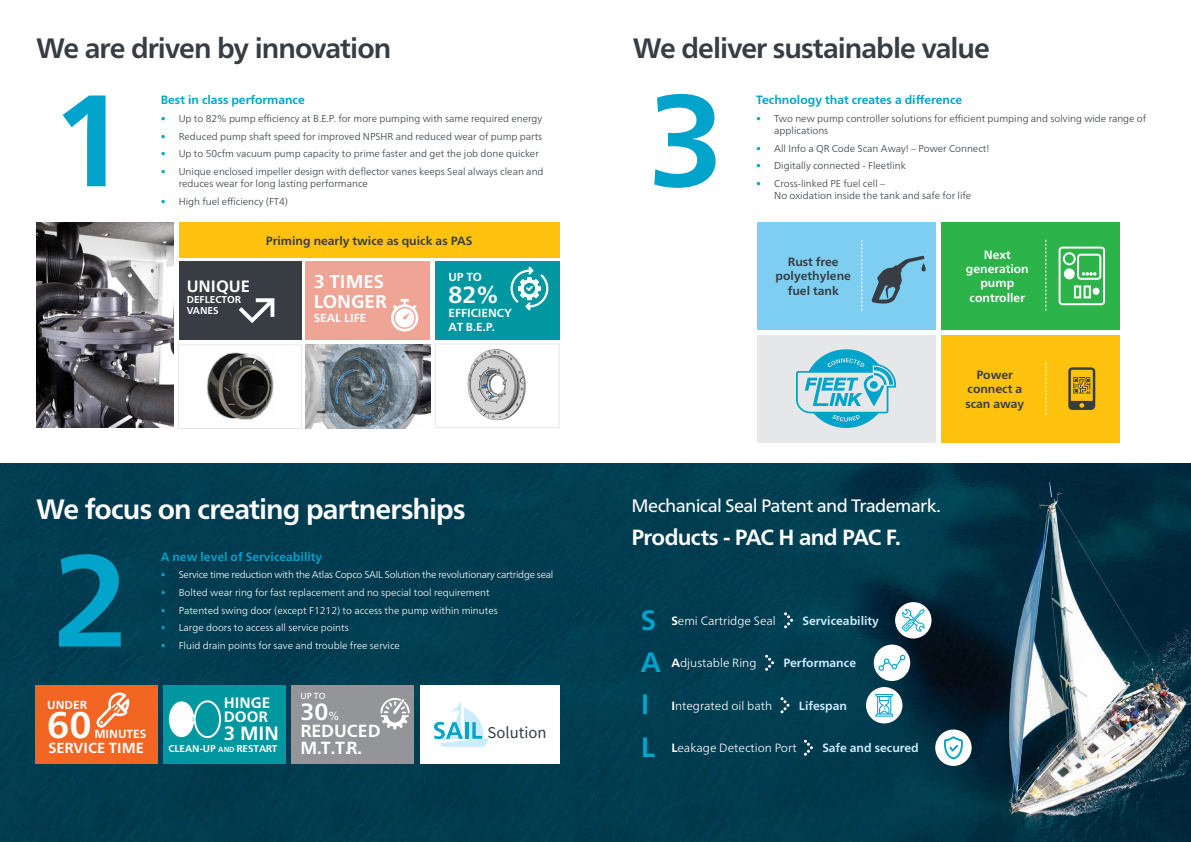
<style>
.page{position:relative;width:1191px;height:842px;background:#fff}
.page>*{position:absolute;margin:0;border:0;box-sizing:border-box;transform-origin:0 0}
.t1{font:700 130px "Neue Frutiger World";color:#00a3c9}
.t2{font:700 37.1px "Neue Frutiger World";color:#fff}
.t3{font:700 28px "Neue Frutiger World";letter-spacing:-.035em;color:#373d42}
.t4{font:700 28px "Neue Frutiger World";letter-spacing:-.03em;color:#fff}
.t5{font:700 28px/42.3px "Neue Frutiger World";color:#00a3c9}
.t6{font:700 23.4px "Neue Frutiger World";color:#fff}
.t7{font:700 22px "Neue Frutiger World";letter-spacing:-.03em;color:#fff}
.t8{font:700 19.3px "Neue Frutiger World";color:#fff}
.t9{font:700 18.6px/19.5px "Neue Frutiger World";color:#fff}
.t10{font:18px "Neue Frutiger World";letter-spacing:-.035em;color:#fff}
.t11{font:700 17.6px/17.2px "Neue Frutiger World";color:#fff}
.t12{font:16.6px "Source Sans Pro";color:#373d42}
.t13{font:700 16.4px "Neue Frutiger World";color:#fff}
.t14{font:700 15.1px/14.2px "Neue Frutiger World";color:#fff}
.t15{font:700 14.6px "Neue Frutiger World";color:#fff}
.t16{font:700 12px "Neue Frutiger World";color:#00a3c9}
.t17{font:700 12px/14.4px "Neue Frutiger World";color:#373d42;text-align:center}
.t18{font:300 12px "Neue Frutiger World";color:#fff}
.t19{font:700 12px "Neue Frutiger World";color:#ccecfc}
.t20{font:700 12px/14.4px "Neue Frutiger World";color:#fff;text-align:center}
.t21{font:700 11.7px/14.1px "Neue Frutiger World";color:#fff}
.t22{font:300 10px/12px "Neue Frutiger World";color:#373d42}
.t23{font:300 10px "Neue Frutiger World";color:#fff}
.t24{font:300 10px "Neue Frutiger World";letter-spacing:-.025em;color:#fff}
.t25{font:700 9.9px/11.2px "Neue Frutiger World";color:#fff}
.t26{font:8.8px "Neue Frutiger World";color:#fff}
.s1{color:#00a3c9}
.s2{font-size:7.4px}
.s3{font-weight:400;font-size:11.7px}
.s4{font-weight:700}
</style>
<div class="page">
<img style="left:36px;top:222px;width:138px;height:206px">
<img style="left:0;top:464px;width:1191px;height:378px">
<div style="left:420px;top:686px;width:139px;height:78px;background:#fff"></div>
<svg style="left:434px;top:702px;width:54px;height:45px"></svg>
<div style="left:36px;top:686px;width:122px;height:78px;background:#f26522"></div>
<svg style="left:96px;top:693px;width:33px;height:35px"></svg>
<div style="left:163px;top:686px;width:123px;height:78px;background:#0097a0"></div>
<div style="left:169px;top:701px;width:25px;height:36px;background:#fff;border-radius:50%"></div>
<svg style="left:192px;top:700px;width:29px;height:38px"></svg>
<div style="left:179px;top:222px;width:380px;height:36px;background:#ffc20e"></div>
<img style="left:207px;top:352px;width:67px;height:68px">
<div style="left:178px;top:345px;width:124px;height:84px;border:1px solid #e6e7e8"></div>
<img style="left:306px;top:345px;width:124px;height:83px">
<img style="left:467px;top:349px;width:59px;height:72px">
<div style="left:435px;top:344px;width:124px;height:84px;border:1px solid #e6e7e8"></div>
<div style="left:179px;top:262px;width:122px;height:78px;background:#373d42"></div>
<svg style="left:239px;top:298px;width:35px;height:25px"></svg>
<div style="left:306px;top:262px;width:124px;height:78px;background:#eea595"></div>
<svg style="left:391px;top:299px;width:28px;height:33px"></svg>
<div style="left:435px;top:262px;width:124px;height:78px;background:#0097a0"></div>
<svg style="left:510px;top:267px;width:38px;height:43px"></svg>
<div style="left:291px;top:686px;width:123px;height:78px;background:#939598"></div>
<svg style="left:380px;top:698px;width:30px;height:32px"></svg>
<svg style="left:784px;top:612px;width:9px;height:16px"></svg>
<svg style="left:765px;top:655px;width:9px;height:16px"></svg>
<svg style="left:780px;top:697px;width:9px;height:16px"></svg>
<svg style="left:804px;top:740px;width:9px;height:16px"></svg>
<div style="left:866px;top:687px;width:36px;height:36px;background:#fff;border-radius:50%"></div>
<div style="left:873px;top:645px;width:37px;height:36px;background:#fff;border-radius:50%"></div>
<svg style="left:878px;top:655px;width:27px;height:16px"></svg>
<div style="left:895px;top:602px;width:36px;height:36px;background:#fff;border-radius:50%"></div>
<svg style="left:902px;top:609px;width:23px;height:23px"></svg>
<div style="left:935px;top:729px;width:36px;height:37px;background:#fff;border-radius:50%"></div>
<svg style="left:944px;top:736px;width:19px;height:23px"></svg>
<svg style="left:875px;top:694px;width:18px;height:23px"></svg>
<div style="left:941px;top:335px;width:179px;height:107px;background:#ffc20e"></div>
<div style="left:756px;top:335px;width:179px;height:107px;background:#e6e7e8"></div>
<svg style="left:1045px;top:363px;width:1px;height:52px"></svg>
<div style="left:941px;top:222px;width:179px;height:107px;background:#2cb34a"></div>
<div style="left:757px;top:222px;width:179px;height:107px;background:#7dcef1"></div>
<svg style="left:1068px;top:367px;width:27px;height:43px"></svg>
<svg style="left:1082px;top:272px;width:14px;height:4px"></svg>
<div style="left:1077px;top:254px;width:24px;height:26px;border:2px solid #fff;border-radius:3px"></div>
<div style="left:1092px;top:288px;width:7px;height:7px;background:#fff;border-radius:50%"></div>
<div style="left:1074px;top:285px;width:7px;height:13px;border:2px solid #fff"></div>
<div style="left:1083px;top:285px;width:7px;height:13px;border:2px solid #fff"></div>
<div style="left:1058px;top:247px;width:47px;height:58px;border:2px solid #fff;border-radius:3px"></div>
<div style="left:1062px;top:252px;width:13px;height:13px;border:2px solid #fff;border-radius:50%"></div>
<div style="left:1063px;top:268px;width:11px;height:11px;background:#fff;border-radius:50%"></div>
<svg style="left:1045px;top:240px;width:1px;height:71px"></svg>
<svg style="left:861px;top:240px;width:1px;height:71px"></svg>
<svg style="left:796px;top:349px;width:100px;height:79px"></svg>
<svg style="left:871px;top:256px;width:54px;height:48px"></svg>
<h3 class="t3" style="left:36px;top:23px;width:357px">We are driven by innovation</h3>
<h3 class="t3" style="left:633px;top:23px;width:359px">We deliver sustainable value</h3>
<h1 class="t1" style="left:52px;top:26px;width:79px">1</h1>
<p class="t16" style="left:161px;top:90px;width:146px">Best in class performance</p>
<p class="t22" style="left:161px;top:113px;width:383px"><span class="s1">•</span> Up to 82% pump efficiency at B.E.P. for more pumping with same required energy</p>
<p class="t22" style="left:161px;top:130px;width:383px"><span class="s1">•</span> Reduced pump shaft speed for improved NPSHR and reduced wear of pump parts</p>
<p class="t22" style="left:161px;top:148px;width:380px"><span class="s1">•</span> Up to 50cfm vacuum pump capacity to prime faster and get the job done quicker</p>
<p class="t22" style="left:179px;top:166px;width:366px;text-indent:-18px"><span class="s1">•</span> Unique enclosed impeller design with deflector vanes keeps Seal always clean and reduces wear for long lasting performance</p>
<p class="t22" style="left:161px;top:195px;width:129px"><span class="s1">•</span> High fuel efficiency (FT4)</p>
<p class="t17" style="left:266px;top:233px;width:208px">Priming nearly twice as quick as PAS</p>
<h3 class="t13" style="left:187px;top:271px;width:65px">UNIQUE</h3>
<p class="t25" style="left:187px;top:294px;width:56px">DEFLECTOR<br>VANES</p>
<p class="t21" style="left:448px;top:269px;width:35px">UP TO</p>
<h3 class="t6" style="left:448px;top:274px;width:52px">82%</h3>
<p class="t21" style="left:448px;top:305px;width:65px">EFFICIENCY<br>AT B.E.P.</p>
<h3 class="t9" style="left:314px;top:272px;width:74px">3 TIMES<br>LONGER</h3>
<p class="t21" style="left:314px;top:310px;width:54px">SEAL LIFE</p>
<h3 class="t4" style="left:36px;top:485px;width:431px">We focus on creating partnerships</h3>
<p class="t16" style="left:161px;top:546px;width:163px">A new level of Serviceability</p>
<p class="t24" style="left:161px;top:567px;width:394px"><span class="s1">•</span> Service time reduction with the Atlas Copco SAIL Solution the revolutionary cartridge seal</p>
<p class="t23" style="left:161px;top:585px;width:330px"><span class="s1">•</span> Bolted wear ring for fast replacement and no special tool requirement</p>
<p class="t23" style="left:161px;top:602px;width:338px"><span class="s1">•</span> Patented swing door (except F1212) to access the pump within minutes</p>
<p class="t23" style="left:161px;top:620px;width:189px"><span class="s1">•</span> Large doors to access all service points</p>
<p class="t23" style="left:161px;top:638px;width:241px"><span class="s1">•</span> Fluid drain points for save and trouble free service</p>
<h1 class="t1" style="left:52px;top:487px;width:79px">2</h1>
<p class="t21" style="left:47px;top:698px;width:41px">UNDER</p>
<h2 class="t2" style="left:47px;top:692px;width:46px">60</h2>
<p class="t21" style="left:94px;top:726px;width:53px">MINUTES</p>
<h3 class="t15" style="left:48px;top:735px;width:97px">SERVICE TIME</h3>
<h3 class="t14" style="left:224px;top:695px;width:48px">HINGE<br>DOOR</h3>
<h3 class="t8" style="left:224px;top:716px;width:57px">3 MIN</h3>
<p class="t25" style="left:168px;top:743px;width:111px">CLEAN-UP <span class="s2">AND</span> RESTART</p>
<p class="t26" style="left:300px;top:689px;width:27px">UP TO</p>
<h3 class="t6" style="left:300px;top:691px;width:40px">30<span class="s3">%</span></h3>
<h3 class="t11" style="left:300px;top:722px;width:82px">REDUCED<br>M.T.T.R.</h3>
<h3 class="t12" style="left:487px;top:722px;width:60px">Solution</h3>
<h1 class="t1" style="left:647px;top:26px;width:79px">3</h1>
<p class="t16" style="left:756px;top:90px;width:207px">Technology that creates a difference</p>
<p class="t22" style="left:774px;top:113px;width:373px;text-indent:-18px"><span class="s1">•</span> Two new pump controller solutions for efficient pumping and solving wide range of applications</p>
<p class="t22" style="left:756px;top:142px;width:235px"><span class="s1">•</span> All Info a QR Code Scan Away! – Power Connect!</p>
<p class="t22" style="left:756px;top:160px;width:151px"><span class="s1">•</span> Digitally connected - Fleetlink</p>
<p class="t22" style="left:774px;top:178px;width:198px;text-indent:-18px"><span class="s1">•</span> Cross-linked PE fuel cell –<br>No oxidation inside the tank and safe for life</p>
<p class="t17" style="left:775px;top:254px;width:77px">Rust free polyethylene fuel tank</p>
<p class="t20" style="left:966px;top:247px;width:64px">Next generation pump controller</p>
<p class="t17" style="left:965px;top:367px;width:60px">Power connect a scan away</p>
<h3 class="t10" style="left:631px;top:491px;width:311px">Mechanical Seal Patent and Trademark.</h3>
<h3 class="t7" style="left:631px;top:518px;width:271px">Products - PAC H and PAC F.</h3>
<h3 class="t5" style="left:641px;top:598px;width:22px">S<br>A<br>I<br>L</h3>
<p class="t18" style="left:671px;top:611px;width:106px"><span class="s4">S</span>emi Cartridge Seal</p>
<p class="t19" style="left:802px;top:610px;width:78px">Serviceability</p>
<p class="t19" style="left:783px;top:653px;width:74px">Performance</p>
<p class="t19" style="left:799px;top:695px;width:50px">Lifespan</p>
<p class="t19" style="left:822px;top:738px;width:98px">Safe and secured</p>
<p class="t18" style="left:671px;top:654px;width:87px"><span class="s4">A</span>djustable Ring</p>
<p class="t18" style="left:671px;top:696px;width:102px"><span class="s4">I</span>ntegrated oil bath</p>
<p class="t18" style="left:671px;top:739px;width:127px"><span class="s4">L</span>eakage Detection Port</p>
</div>
